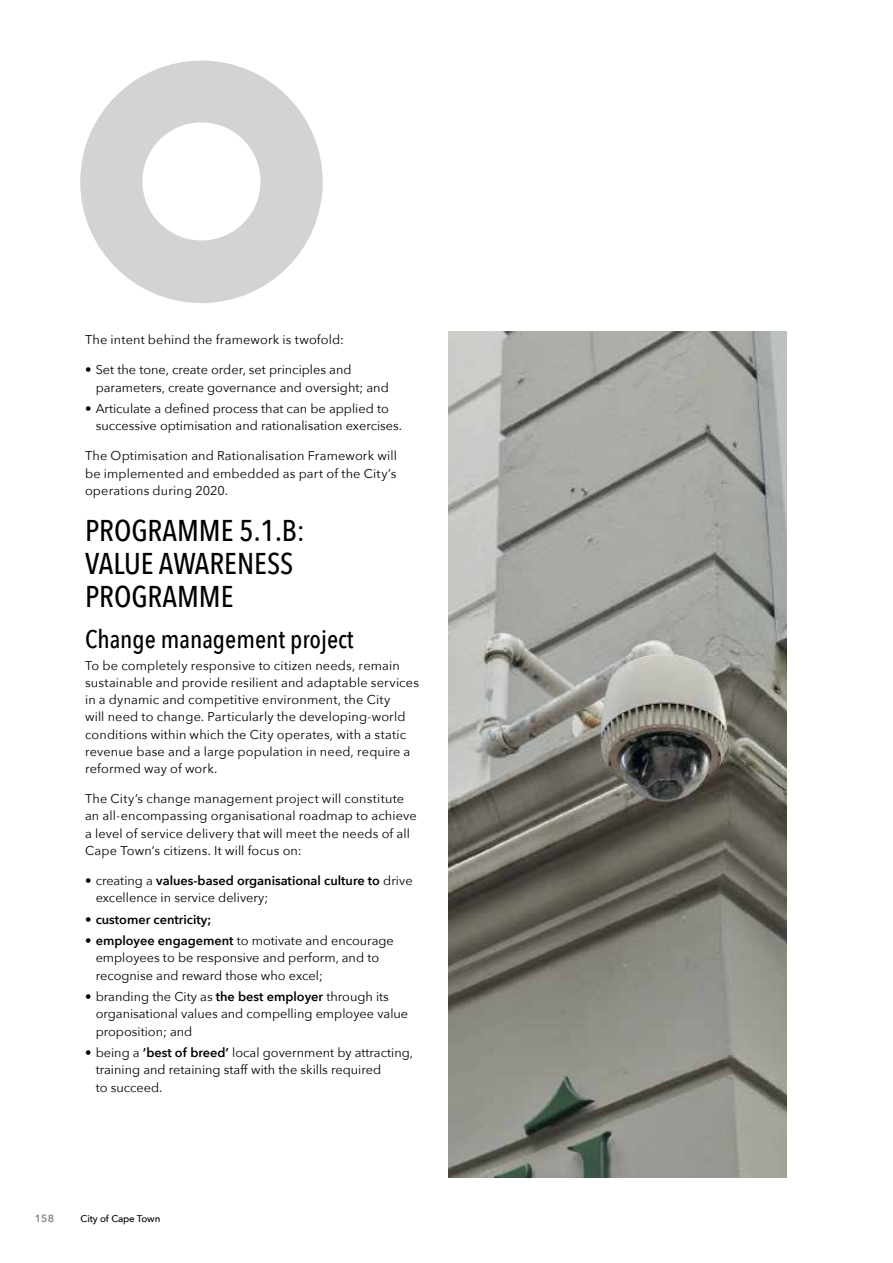
<style>
.page{position:relative;width:893px;height:1263px;background:#fff}
.page>*{position:absolute;margin:0;border:0;box-sizing:border-box;transform-origin:0 0}
.t1{font:500 30px/33px "Avenir Next Condensed";color:#000}
.t2{font:500 25.5px "Avenir Next Condensed";color:#000}
.t3{font:12.75px/17.2px "Avenir Next";letter-spacing:.005em;color:#000}
.t4{font:600 12.75px "Avenir Next";color:#000}
.t5{font:600 10.5px "Avenir Next";color:#808285}
.t6{font:500 9.75px "Avenir Next";letter-spacing:-.01em;color:#000}
.s1{font-weight:600}
.s2{font-weight:400}
</style>
<div class="page">
<div style="left:80px;top:61px;width:243px;height:242px;background:#d1d3d4;border-radius:50%"></div>
<div style="left:142px;top:122px;width:119px;height:118px;background:#fff;border-radius:50%"></div>
<img style="left:449px;top:332px;width:338px;height:846px">
<p class="t3" style="left:85px;top:331px;width:260px">The intent behind the framework is twofold:</p>
<p class="t3" style="left:96px;top:361px;width:295px;text-indent:-11px">• Set the tone, create order, set principles and parameters, create governance and oversight; and</p>
<p class="t3" style="left:96px;top:400px;width:308px;text-indent:-11px">• Articulate a defined process that can be applied to successive optimisation and rationalisation exercises.</p>
<p class="t3" style="left:85px;top:447px;width:313px;text-align:justify">The Optimisation and Rationalisation Framework will be implemented and embedded as part of the City’s operations during 2020.</p>
<h1 class="t1" style="left:85px;top:514px;width:221px">PROGRAMME 5.1.B:<br>VALUE AWARENESS<br>PROGRAMME</h1>
<h2 class="t2" style="left:85px;top:624px;width:270px">Change management project</h2>
<p class="t3" style="left:85px;top:656px;width:335px">To be completely responsive to citizen needs, remain sustainable and provide resilient and adaptable services in a dynamic and competitive environment, the City<br>will need to change. Particularly the developing-world conditions within which the City operates, with a static revenue base and a large population in need, require a reformed way of work.</p>
<p class="t3" style="left:85px;top:789px;width:333px">The City’s change management project will constitute an all-encompassing organisational roadmap to achieve a level of service delivery that will meet the needs of all Cape Town’s citizens. It will focus on:</p>
<p class="t3" style="left:96px;top:871px;width:318px;text-indent:-11px">• creating a <span class="s1">values-based organisational culture to</span> drive excellence in service delivery;</p>
<p class="t4" style="left:85px;top:908px;width:128px"><span class="s2">•</span> customer centricity;</p>
<p class="t3" style="left:96px;top:931px;width:300px;text-indent:-11px">• <span class="s1">employee engagement</span> to motivate and encourage employees to be responsive and perform, and to recognise and reward those who excel;</p>
<p class="t3" style="left:96px;top:987px;width:314px;text-indent:-11px">• branding the City as <span class="s1">the best employer</span> through its organisational values and compelling employee value proposition; and</p>
<p class="t3" style="left:96px;top:1043px;width:319px;text-indent:-11px">• being a <span class="s1">‘best of breed’</span> local government by attracting, training and retaining staff with the skills required<br>to succeed.</p>
<p class="t5" style="left:35px;top:1210px;width:21px">158</p>
<p class="t6" style="left:81px;top:1210px;width:81px">City of Cape Town</p>
</div>
